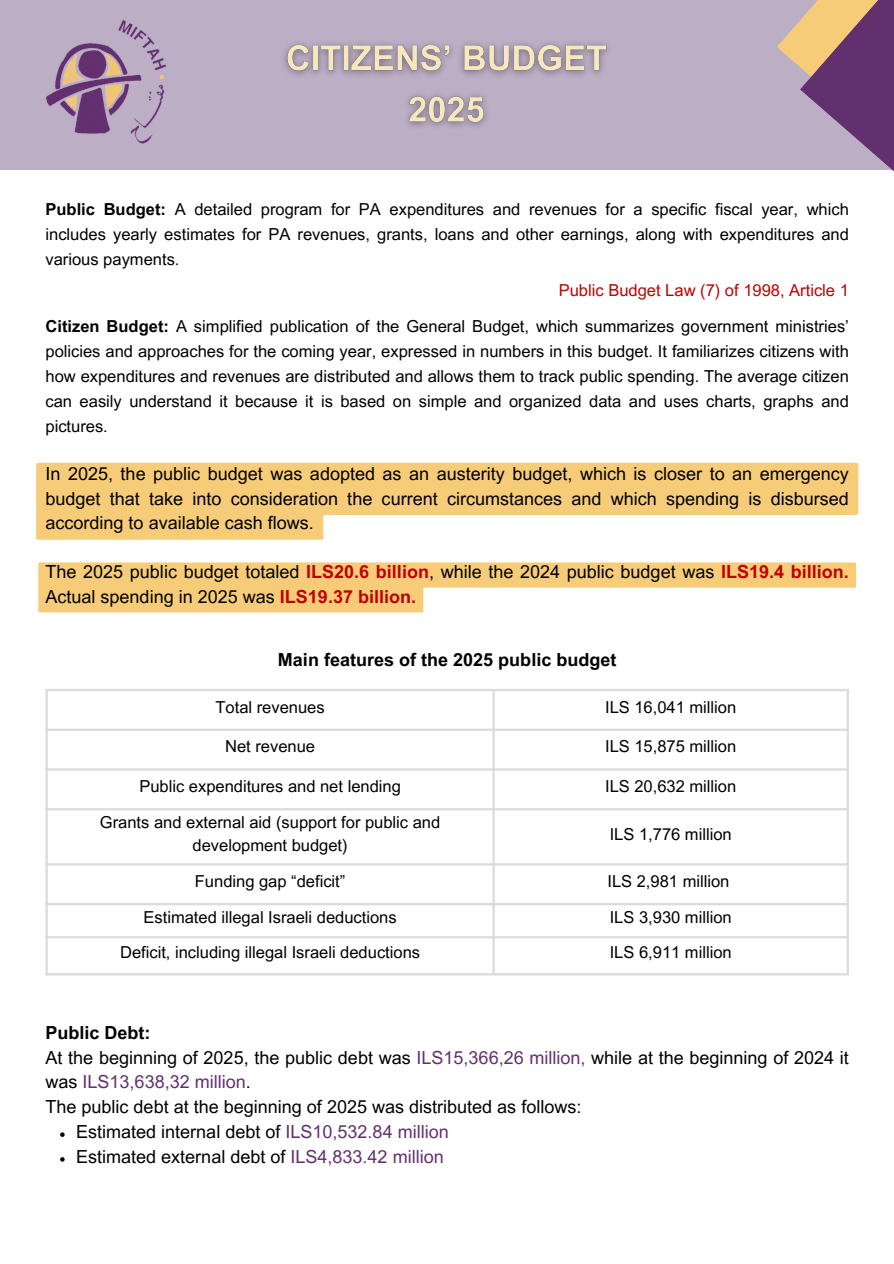
<style>
.page{position:relative;width:894px;height:1264px;background:#fff}
.page>*{position:absolute;margin:0;border:0;box-sizing:border-box;transform-origin:0 0}
.t1{font:18px/24.8px "Arial MT Pro";color:#000}
.t2{font:700 18px "Arial MT Pro";color:#000}
.t3{font:16.5px/24.8px "Arial MT Pro";color:#000;text-align:justify}
.t4{font:16.5px "Arial MT Pro";color:#c00000}
.s1{font-weight:700}
.s2{font-weight:700;color:#c00000}
.s3{color:#63306f}
</style>
<div class="page">
<div style="left:0;top:0;width:892px;height:170px;background:#bbaec5"></div>
<svg style="left:777px;top:0;width:116px;height:171px"></svg>
<img style="left:46px;top:20px;width:120px;height:124px">
<img style="left:284px;top:43px;width:324px;height:84px">
<svg style="left:38px;top:562px;width:817px;height:50px"></svg>
<svg style="left:36px;top:463px;width:822px;height:76px;fill:#f6cc79"></svg>
<svg style="left:60px;top:1132px;width:5px;height:4px"></svg>
<svg style="left:60px;top:1157px;width:5px;height:4px"></svg>
<hr style="left:45px;top:691px;width:3px;height:282px;background:#dbdbdb">
<hr style="left:492px;top:691px;width:2px;height:282px;background:#dbdbdb">
<hr style="left:846px;top:691px;width:2px;height:282px;background:#dbdbdb">
<hr style="left:45px;top:689px;width:803px;height:2px;background:#dbdbdb">
<hr style="left:45px;top:728px;width:803px;height:3px;background:#dbdbdb">
<hr style="left:45px;top:768px;width:803px;height:2px;background:#dbdbdb">
<hr style="left:45px;top:808px;width:803px;height:2px;background:#dbdbdb">
<hr style="left:45px;top:863px;width:803px;height:2px;background:#dbdbdb">
<hr style="left:45px;top:903px;width:803px;height:2px;background:#dbdbdb">
<hr style="left:45px;top:936px;width:803px;height:2px;background:#dbdbdb">
<hr style="left:45px;top:973px;width:803px;height:2px;background:#dbdbdb">
<p class="t3" style="left:45px;top:199px;width:804px"><span class="s1">Public Budget:</span> A detailed program for PA expenditures and revenues for a specific fiscal year, which includes yearly estimates for PA revenues, grants, loans and other earnings, along with expenditures and various payments.</p>
<p class="t4" style="left:558px;top:284px;width:291px">Public Budget Law (7) of 1998, Article 1</p>
<p class="t3" style="left:45px;top:316px;width:804px"><span class="s1">Citizen Budget:</span> A simplified publication of the General Budget, which summarizes government ministries’ policies and approaches for the coming year, expressed in numbers in this budget. It familiarizes citizens with how expenditures and revenues are distributed and allows them to track public spending. The average citizen can easily understand it because it is based on simple and organized data and uses charts, graphs and pictures.</p>
<p class="t1" style="left:45px;top:463px;width:804px;text-align:justify">In 2025, the public budget was adopted as an austerity budget, which is closer to an emergency budget that take into consideration the current circumstances and which spending is disbursed according to available cash flows.</p>
<p class="t1" style="left:45px;top:562px;width:804px">The 2025 public budget totaled <span class="s2">ILS20.6 billion</span>, while the 2024 public budget was <span class="s2">ILS19.4 billion.<br></span>Actual spending in 2025 was <span class="s2">ILS19.37 billion.</span></p>
<p class="t2" style="left:278px;top:652px;width:340px">Main features of the 2025 public budget</p>
<p class="t3" style="left:215px;top:696px;width:111px">Total revenues</p>
<p class="t3" style="left:605px;top:696px;width:133px">ILS 16,041 million</p>
<p class="t3" style="left:225px;top:736px;width:91px">Net revenue</p>
<p class="t3" style="left:605px;top:736px;width:133px">ILS 15,875 million</p>
<p class="t3" style="left:139px;top:776px;width:263px">Public expenditures and net lending</p>
<p class="t3" style="left:605px;top:776px;width:133px">ILS 20,632 million</p>
<p class="t3" style="left:100px;top:813px;width:342px;line-height:22.5px;text-align:center">Grants and external aid (support for public and development budget)</p>
<p class="t3" style="left:609px;top:823px;width:123px">ILS 1,776 million</p>
<p class="t3" style="left:195px;top:870px;width:152px">Funding gap “deficit”</p>
<p class="t3" style="left:607px;top:870px;width:123px">ILS 2,981 million</p>
<p class="t3" style="left:143px;top:907px;width:255px">Estimated illegal Israeli deductions</p>
<p class="t3" style="left:609px;top:907px;width:123px">ILS 3,930 million</p>
<p class="t3" style="left:120px;top:941px;width:301px">Deficit, including illegal Israeli deductions</p>
<p class="t3" style="left:609px;top:941px;width:123px">ILS 6,911 million</p>
<h2 class="t2" style="left:45px;top:1025px;width:107px">Public Debt:</h2>
<p class="t1" style="left:45px;top:1047px;width:804px">At the beginning of 2025, the public debt was <span class="s3">ILS15,366,26 million,</span> while at the beginning of 2024 it was <span class="s3">ILS13,638,32 million</span>.</p>
<p class="t1" style="left:45px;top:1096px;width:537px">The public debt at the beginning of 2025 was distributed as follows:</p>
<p class="t1" style="left:76px;top:1121px;width:374px">Estimated internal debt of <span class="s3">ILS10,532.84 million</span></p>
<p class="t1" style="left:76px;top:1146px;width:369px">Estimated external debt of <span class="s3">ILS4,833.42 million</span></p>
</div>
